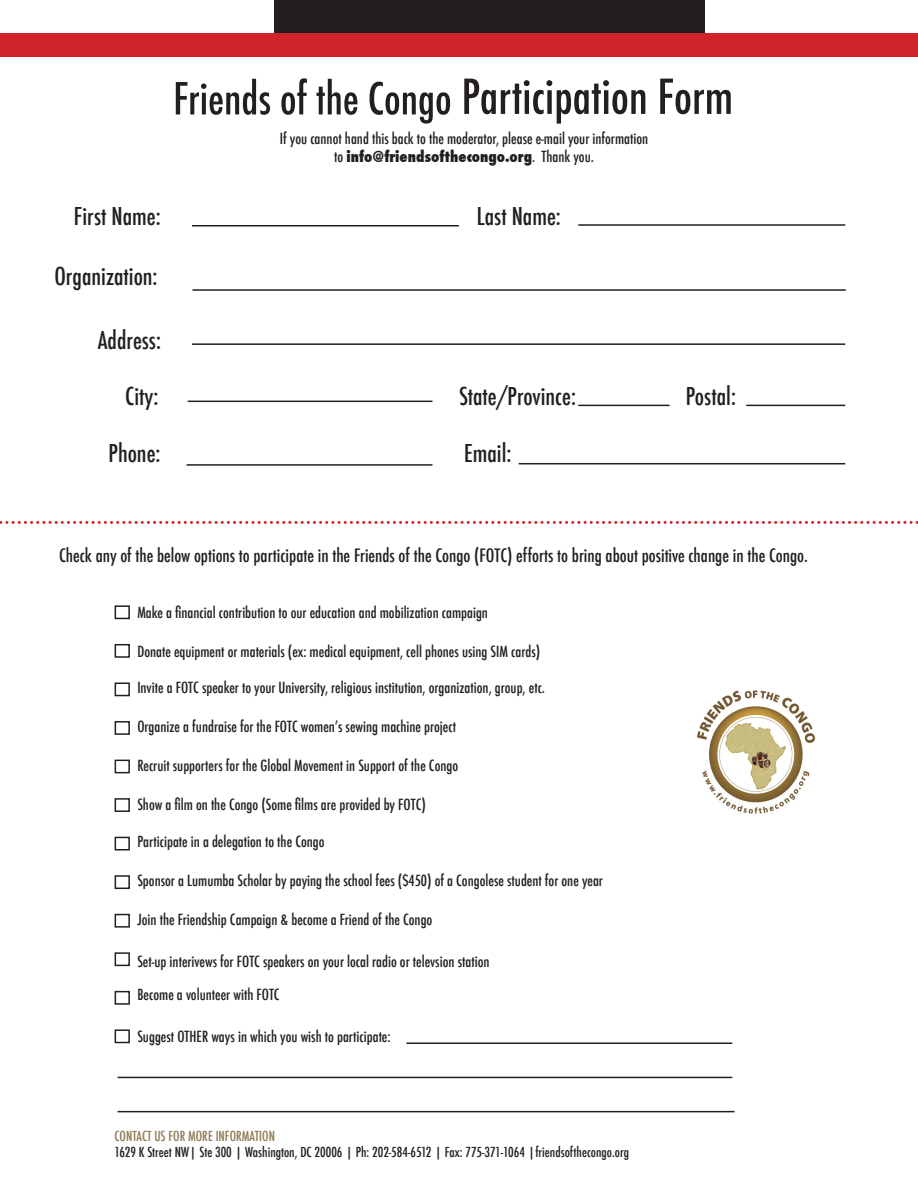
<style>
.page{position:relative;width:918px;height:1188px;background:#fff}
.page>*{position:absolute;margin:0;border:0;box-sizing:border-box;transform-origin:0 0}
.t1{font:500 condensed 24px "Futura";color:#231f20}
.t2{font:500 condensed 18px "Futura";color:#231f20}
.t3{font:500 condensed 15px "Futura";color:#231f20}
.t4{font:800 condensed 15px "Futura";color:#231f20}
.t5{font:500 condensed 13.5px "Futura";color:#231f20}
.t6{font:500 condensed 13.5px "Futura";color:#907a53}
.s1{font-weight:500}
</style>
<div class="page">
<div style="left:274px;top:0;width:431px;height:56px;background:#231f20"></div>
<div style="left:0;top:33px;width:918px;height:23px;background:#d1232a"></div>
<svg style="left:464px;top:79px;width:267px;height:45px"></svg>
<hr style="left:192px;top:225px;width:267px;height:1px;background:#231f20">
<hr style="left:193px;top:289px;width:653px;height:2px;background:#231f20">
<hr style="left:192px;top:343px;width:653px;height:2px;background:#231f20">
<hr style="left:188px;top:401px;width:245px;height:1px;background:#231f20">
<hr style="left:578px;top:405px;width:92px;height:1px;background:#231f20">
<hr style="left:746px;top:405px;width:99px;height:1px;background:#231f20">
<hr style="left:187px;top:464px;width:246px;height:2px;background:#231f20">
<hr style="left:519px;top:463px;width:326px;height:1px;background:#231f20">
<hr style="left:578px;top:224px;width:267px;height:2px;background:#231f20">
<svg style="left:0;top:521px;width:918px;height:3px"></svg>
<img style="left:696px;top:690px;width:120px;height:124px">
<div style="left:115px;top:605px;width:15px;height:14px;border:2px solid #231f20"></div>
<div style="left:115px;top:644px;width:15px;height:14px;border:2px solid #231f20"></div>
<div style="left:115px;top:682px;width:15px;height:14px;border:2px solid #231f20"></div>
<div style="left:115px;top:721px;width:15px;height:14px;border:2px solid #231f20"></div>
<div style="left:115px;top:760px;width:15px;height:13px;border:2px solid #231f20"></div>
<div style="left:115px;top:798px;width:15px;height:14px;border:2px solid #231f20"></div>
<div style="left:115px;top:837px;width:15px;height:13px;border:2px solid #231f20"></div>
<div style="left:115px;top:875px;width:15px;height:14px;border:2px solid #231f20"></div>
<div style="left:115px;top:914px;width:15px;height:14px;border:2px solid #231f20"></div>
<div style="left:115px;top:952px;width:15px;height:14px;border:2px solid #231f20"></div>
<div style="left:115px;top:991px;width:15px;height:14px;border:2px solid #231f20"></div>
<div style="left:115px;top:1029px;width:15px;height:14px;border:2px solid #231f20"></div>
<hr style="left:406px;top:1042px;width:326px;height:2px;background:#231f20">
<hr style="left:118px;top:1077px;width:614px;height:1px;background:#231f20">
<hr style="left:118px;top:1111px;width:617px;height:1px;background:#231f20">
<svg style="left:176px;top:78px;width:274px;height:46px"></svg>
<p class="t1" style="left:74px;top:201px;width:88px">First Name:</p>
<p class="t3" style="left:280px;top:129px;width:370px">If you cannot hand this back to the moderator, please e-mail your information</p>
<p class="t4" style="left:334px;top:146px;width:261px"><span class="s1">to</span> info@friendsofthecongo.org<span class="s1">. Thank you.</span></p>
<p class="t1" style="left:477px;top:201px;width:86px">Last Name:</p>
<p class="t1" style="left:55px;top:261px;width:105px">Organization:</p>
<p class="t1" style="left:98px;top:325px;width:65px">Address:</p>
<p class="t1" style="left:125px;top:381px;width:35px">City:</p>
<p class="t1" style="left:459px;top:381px;width:118px">State/Province:</p>
<p class="t1" style="left:686px;top:381px;width:52px">Postal:</p>
<p class="t1" style="left:109px;top:437px;width:54px">Phone:</p>
<p class="t1" style="left:464px;top:437px;width:49px">Email:</p>
<p class="t2" style="left:59px;top:544px;width:750px">Check any of the below options to participate in the Friends of the Congo (FOTC) efforts to bring about positive change in the Congo.</p>
<p class="t3" style="left:137px;top:603px;width:352px">Make a financial contribution to our education and mobilization campaign</p>
<p class="t3" style="left:137px;top:642px;width:404px">Donate equipment or materials (ex: medical equipment, cell phones using SIM cards)</p>
<p class="t3" style="left:137px;top:678px;width:409px">Invite a FOTC speaker to your University, religious institution, organization, group, etc.</p>
<p class="t3" style="left:137px;top:717px;width:320px">Organize a fundraise for the FOTC women’s sewing machine project</p>
<p class="t3" style="left:137px;top:756px;width:322px">Recruit supporters for the Global Movement in Support of the Congo</p>
<p class="t3" style="left:137px;top:795px;width:290px">Show a film on the Congo (Some films are provided by FOTC)</p>
<p class="t3" style="left:137px;top:832px;width:189px">Participate in a delegation to the Congo</p>
<p class="t3" style="left:137px;top:871px;width:467px">Sponsor a Lumumba Scholar by paying the school fees ($450) of a Congolese student for one year</p>
<p class="t3" style="left:137px;top:910px;width:297px">Join the Friendship Campaign &amp; become a Friend of the Congo</p>
<p class="t3" style="left:137px;top:952px;width:354px">Set-up interivews for FOTC speakers on your local radio or televsion station</p>
<p class="t3" style="left:137px;top:985px;width:144px">Become a volunteer with FOTC</p>
<p class="t3" style="left:137px;top:1027px;width:255px">Suggest OTHER ways in which you wish to participate:</p>
<p class="t6" style="left:115px;top:1128px;width:162px">CONTACT US FOR MORE INFORMATION</p>
<p class="t5" style="left:115px;top:1144px;width:516px">1629 K Street NW| Ste 300 | Washington, DC 20006 | Ph: 202-584-6512 | Fax: 775-371-1064 |friendsofthecongo.org</p>
</div>
